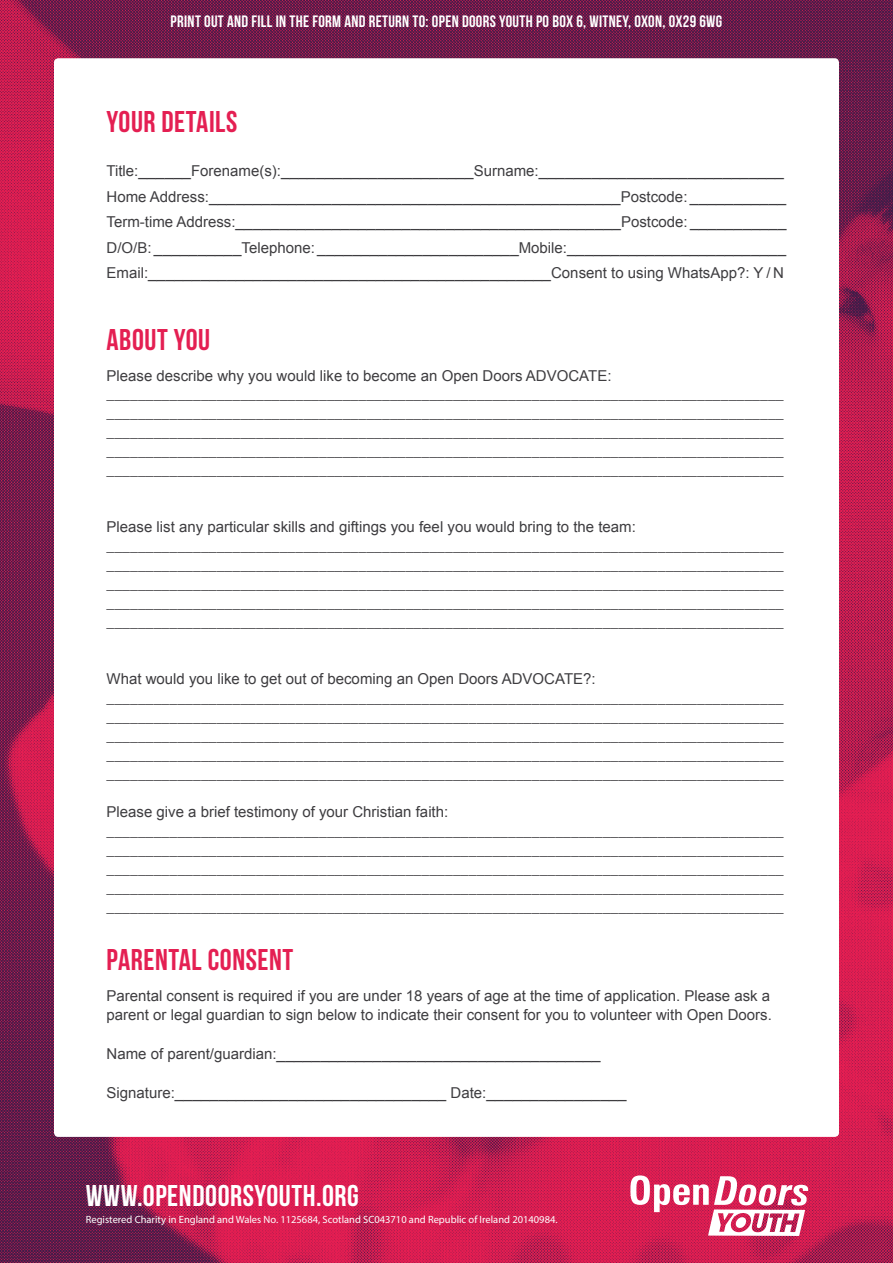
<style>
.page{position:relative;width:893px;height:1263px;background:#fff}
.page>*{position:absolute;margin:0;border:0;box-sizing:border-box;transform-origin:0 0}
.t1{font:30px "Bebas Neue";letter-spacing:.02em;color:#e41f52}
.t2{font:30px "Bebas Neue";letter-spacing:.02em;color:#fff}
.t3{font:16.5px "Bebas Neue";letter-spacing:.02em;color:#fff}
.t4{font:15.75px/18.9px "ITC Avant Garde Pro";color:#3e3d40;text-align:justify}
.t5{font:15.75px/25.5px "Arial";color:#3e3d40}
.t6{font:15px/19.5px "Arial";color:#3e3d40}
.t7{font:10.5px "Myriad Pro";color:#fff}
.s1{font-size:15px}
</style>
<div class="page">
<img style="left:0;top:0;width:893px;height:1263px">
<div style="left:54px;top:58px;width:785px;height:1079px;background:#fff;border-radius:4px"></div>
<svg style="left:630px;top:1175px;width:178px;height:61px"></svg>
<p class="t3" style="left:171px;top:12px;width:553px">PRINT OUT AND FILL IN THE FORM AND RETURN TO: OPEN DOORS YOUTH PO BOX 6, WITNEY, OXON, OX29 6WG</p>
<h1 class="t1" style="left:106px;top:105px;width:132px">YOUR DETAILS</h1>
<p class="t5" style="left:106px;top:158px;width:681px"><span class="s1">Title:</span>______<span class="s1">Forename(s):</span>______________________<span class="s1">Surname:</span>____________________________ <span class="s1">Home Address:</span>_______________________________________________<span class="s1">Postcode:</span> ___________ <span class="s1">Term-time Address:</span>____________________________________________<span class="s1">Postcode:</span> ___________ <span class="s1">D/O/B:</span> __________<span class="s1">Telephone:</span> _______________________<span class="s1">Mobile:</span>_________________________ <span class="s1">Email:</span>______________________________________________<span class="s1">Consent to using WhatsApp?: Y / N</span></p>
<h1 class="t1" style="left:106px;top:323px;width:105px">ABOUT YOU</h1>
<p class="t6" style="left:106px;top:366px;width:506px">Please describe why you would like to become an Open Doors ADVOCATE:</p>
<p class="t4" style="left:106px;top:384px;width:679px">______________________________________________________________________________________ ______________________________________________________________________________________ ______________________________________________________________________________________ ______________________________________________________________________________________ ______________________________________________________________________________________</p>
<p class="t6" style="left:106px;top:517px;width:531px">Please list any particular skills and giftings you feel you would bring to the team:</p>
<p class="t4" style="left:106px;top:536px;width:679px">______________________________________________________________________________________ ______________________________________________________________________________________ ______________________________________________________________________________________ ______________________________________________________________________________________ ______________________________________________________________________________________</p>
<p class="t6" style="left:106px;top:669px;width:491px">What would you like to get out of becoming an Open Doors ADVOCATE?:</p>
<p class="t4" style="left:106px;top:688px;width:679px">______________________________________________________________________________________ ______________________________________________________________________________________ ______________________________________________________________________________________ ______________________________________________________________________________________ ______________________________________________________________________________________</p>
<p class="t6" style="left:106px;top:802px;width:343px">Please give a brief testimony of your Christian faith:</p>
<p class="t4" style="left:106px;top:820px;width:679px">______________________________________________________________________________________ ______________________________________________________________________________________ ______________________________________________________________________________________ ______________________________________________________________________________________ ______________________________________________________________________________________</p>
<h1 class="t1" style="left:106px;top:943px;width:188px">PARENTAL CONSENT</h1>
<p class="t6" style="left:106px;top:986px;width:667px">Parental consent is required if you are under 18 years of age at the time of application. Please ask a parent or legal guardian to sign below to indicate their consent for you to volunteer with Open Doors.</p>
<p class="t5" style="left:106px;top:1041px;width:496px"><span class="s1">Name of parent/guardian:</span>_____________________________________</p>
<p class="t5" style="left:106px;top:1080px;width:522px"><span class="s1">Signature:</span>_______________________________ <span class="s1">Date:</span>________________</p>
<h1 class="t2" style="left:86px;top:1179px;width:275px">WWW.OPENDOORSYOUTH.ORG</h1>
<p class="t7" style="left:86px;top:1213px;width:473px">Registered Charity in England and Wales No. 1125684, Scotland SC043710 and Republic of Ireland 20140984.</p>
</div>
